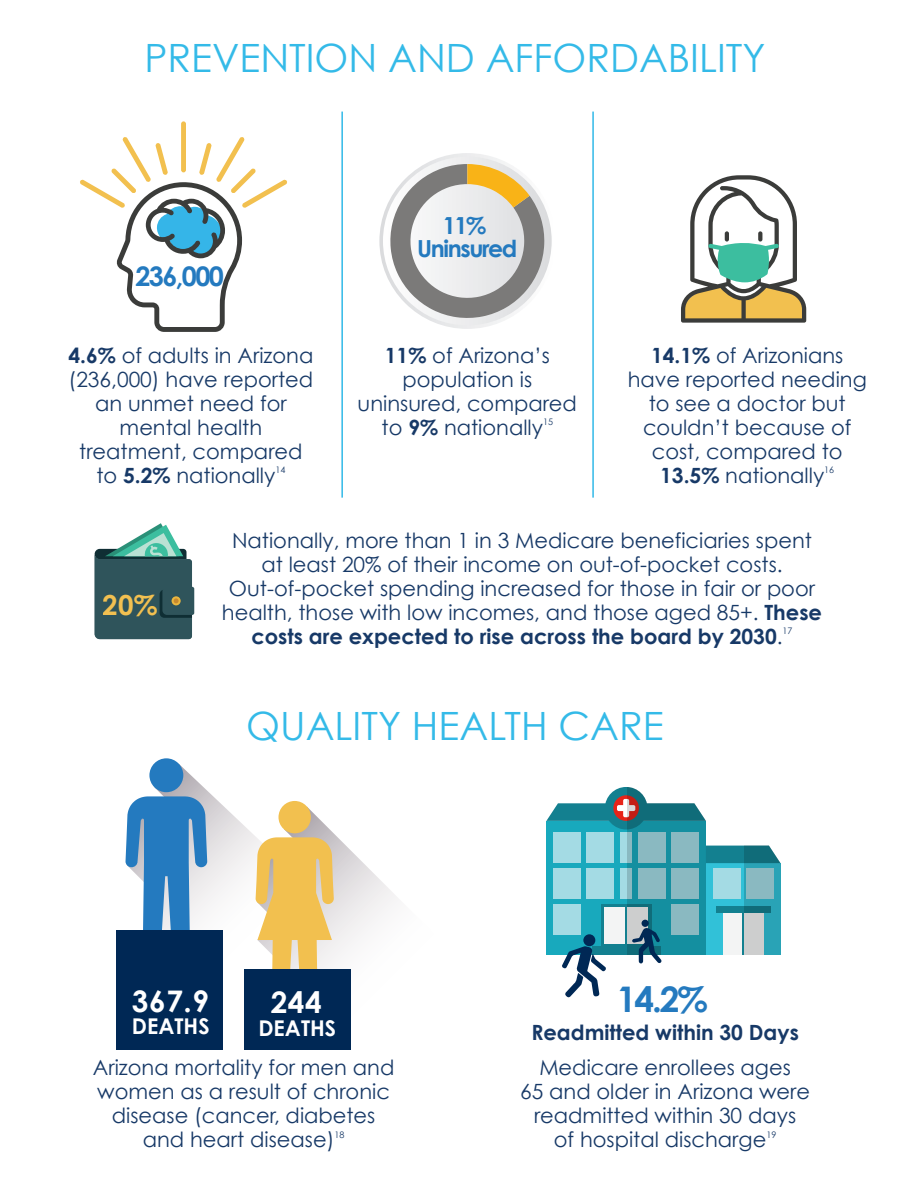
<style>
.page{position:relative;width:918px;height:1188px;background:#fff}
.page>*{position:absolute;margin:0;border:0;box-sizing:border-box;transform-origin:0 0}
.t1{font:39px "Century Gothic";color:#34bae8}
.t2{font:700 35.25px "Century Gothic";color:#247abf}
.t3{font:700 29.7px "Century Gothic";letter-spacing:.02em;color:#fff}
.t4{font:700 27.6px "Century Gothic";color:#f2c04f}
.t5{font:700 27px "Century Gothic";letter-spacing:-.06em;color:#247abf}
.t6{font:700 23.55px/22.8px "Century Gothic";letter-spacing:-.06em;color:#247abf;text-align:center}
.t7{font:700 21.75px "Century Gothic";color:#fff}
.t8{font:21px/24px "Century Gothic";color:#173967;text-align:center}
.t9{font:700 21px "Century Gothic";color:#173967}
.t10{font:9px "Century Gothic";color:#173967}
.s1{font-weight:700}
</style>
<div class="page">
<div style="left:546px;top:821px;width:160px;height:134px;background:linear-gradient(to right,#1bb1c5,#138999)"></div>
<div style="left:553px;top:904px;width:28px;height:31px;background:#a4dbe4"></div>
<svg style="left:601px;top:904px;width:50px;height:42px"></svg>
<div style="left:604px;top:907px;width:21px;height:37px;background:#f3f4f4"></div>
<div style="left:628px;top:907px;width:20px;height:37px;background:#cdcece"></div>
<div style="left:672px;top:904px;width:27px;height:31px;background:#8ab9c1"></div>
<div style="left:553px;top:868px;width:28px;height:31px;background:#a4dbe4"></div>
<div style="left:587px;top:868px;width:27px;height:31px;background:#a4dbe4"></div>
<div style="left:638px;top:868px;width:28px;height:31px;background:#8ab9c1"></div>
<svg style="left:620px;top:868px;width:12px;height:31px"></svg>
<div style="left:672px;top:868px;width:27px;height:31px;background:#8ab9c1"></div>
<div style="left:553px;top:832px;width:28px;height:31px;background:#a4dbe4"></div>
<div style="left:587px;top:832px;width:27px;height:31px;background:#a4dbe4"></div>
<div style="left:638px;top:832px;width:28px;height:31px;background:#8ab9c1"></div>
<svg style="left:620px;top:832px;width:12px;height:31px"></svg>
<div style="left:672px;top:832px;width:27px;height:31px;background:#8ab9c1"></div>
<svg style="left:606px;top:946px;width:26px;height:9px"></svg>
<svg style="left:605px;top:787px;width:42px;height:43px"></svg>
<svg style="left:546px;top:803px;width:160px;height:18px;background:#2a8491"></svg>
<svg style="left:613px;top:795px;width:26px;height:26px"></svg>
<svg style="left:623px;top:799px;width:6px;height:18px"></svg>
<svg style="left:617px;top:805px;width:18px;height:6px"></svg>
<svg style="left:706px;top:863px;width:74px;height:92px;background:#2eb1c6"></svg>
<svg style="left:723px;top:913px;width:41px;height:42px"></svg>
<svg style="left:716px;top:907px;width:54px;height:6px"></svg>
<hr style="left:743px;top:908px;width:1px;height:47px;background:#138090">
<div style="left:713px;top:868px;width:27px;height:31px;background:#a4dbe4"></div>
<div style="left:746px;top:868px;width:27px;height:31px;background:#8ab9c1"></div>
<svg style="left:706px;top:846px;width:74px;height:17px"></svg>
<div style="left:583px;top:934px;width:12px;height:12px;background:#002855;border-radius:50%"></div>
<svg style="left:562px;top:946px;width:44px;height:52px"></svg>
<svg style="left:632px;top:927px;width:30px;height:36px"></svg>
<div style="left:642px;top:920px;width:7px;height:7px;background:#002855;border-radius:50%"></div>
<svg style="left:126px;top:758px;width:271px;height:272px"></svg>
<div style="left:116px;top:930px;width:106px;height:120px;background:#002855"></div>
<div style="left:244px;top:969px;width:107px;height:81px;background:#002855"></div>
<svg style="left:379px;top:153px;width:173px;height:176px"></svg>
<div style="left:181px;top:121px;width:5px;height:51px;background:#f2c04f;border-radius:2px"></div>
<svg style="left:80px;top:137px;width:207px;height:195px"></svg>
<hr style="left:341px;top:112px;width:2px;height:386px;background:#34bae8">
<hr style="left:592px;top:112px;width:2px;height:386px;background:#34bae8">
<svg style="left:95px;top:523px;width:99px;height:116px"></svg>
<svg style="left:681px;top:175px;width:125px;height:148px"></svg>
<h1 class="t1" style="left:144px;top:31px;width:623px">PREVENTION AND AFFORDABILITY</h1>
<p class="t5" style="left:135px;top:255px;width:90px">236,000</p>
<p class="t8" style="left:68px;top:343px;width:246px"><span class="s1">4.6%</span> of adults in Arizona (236,000) have reported an unmet need for mental health treatment, compared to <span class="s1">5.2%</span> nationally</p>
<p class="t10" style="left:275px;top:463px;width:11px">14</p>
<p class="t6" style="left:417px;top:213px;width:102px">11%<br>Uninsured</p>
<p class="t8" style="left:358px;top:343px;width:221px"><span class="s1">11%</span> of Arizona’s population is uninsured, compared to <span class="s1">9%</span> nationally</p>
<p class="t10" style="left:543px;top:415px;width:11px">15</p>
<p class="t8" style="left:628px;top:343px;width:241px"><span class="s1">14.1%</span> of Arizonians have reported needing to see a doctor but couldn’t because of cost, compared to<br><span class="s1">13.5%</span> nationally</p>
<p class="t10" style="left:824px;top:463px;width:11px">16</p>
<h3 class="t4" style="left:103px;top:584px;width:56px">20%</h3>
<p class="t8" style="left:222px;top:528px;width:602px">Nationally, more than 1 in 3 Medicare beneficiaries spent at least 20% of their income on out-of-pocket costs.<br>Out-of-pocket spending increased for those in fair or poor health, those with low incomes, and those aged 85+. <span class="s1">These costs are expected to rise across the board by 2030</span>.</p>
<p class="t10" style="left:783px;top:624px;width:11px">17</p>
<h1 class="t1" style="left:246px;top:699px;width:419px">QUALITY HEALTH CARE</h1>
<h3 class="t3" style="left:132px;top:979px;width:79px">367.9</h3>
<p class="t7" style="left:132px;top:1010px;width:79px">DEATHS</p>
<h3 class="t3" style="left:271px;top:980px;width:53px">244</h3>
<p class="t7" style="left:258px;top:1011px;width:79px">DEATHS</p>
<h2 class="t2" style="left:617px;top:972px;width:92px">14.2%</h2>
<p class="t9" style="left:531px;top:1016px;width:269px">Readmitted within 30 Days</p>
<p class="t8" style="left:93px;top:1055px;width:303px">Arizona mortality for men and women as a result of chronic disease (cancer, diabetes and heart disease)</p>
<p class="t10" style="left:334px;top:1129px;width:11px">18</p>
<p class="t8" style="left:520px;top:1055px;width:292px">Medicare enrollees ages<br>65 and older in Arizona were readmitted within 30 days<br>of hospital discharge</p>
<p class="t10" style="left:766px;top:1129px;width:11px">19</p>
</div>
